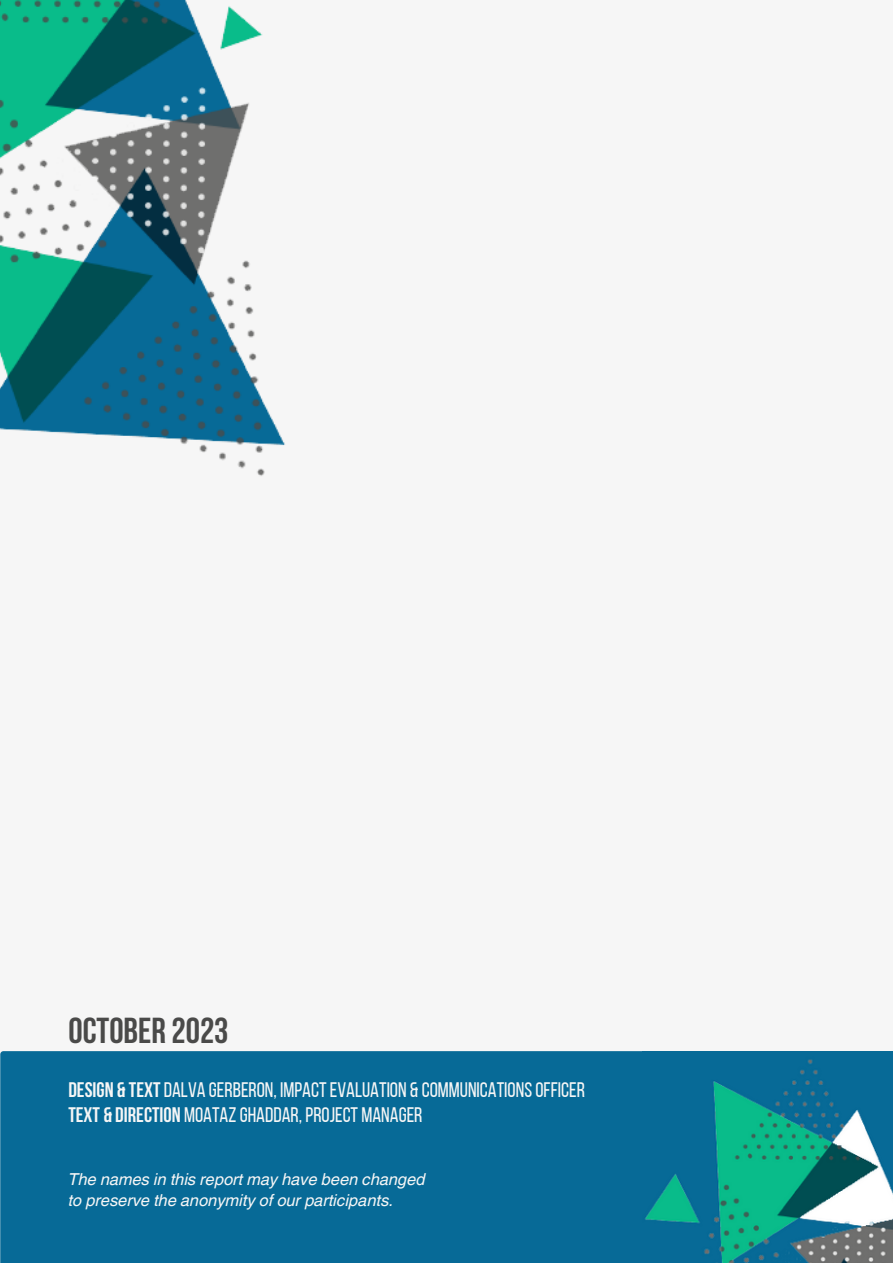
<style>
.page{position:relative;width:893px;height:1264px;background:#fff}
.page>*{position:absolute;margin:0;border:0;box-sizing:border-box;transform-origin:0 0}
.t1{font:700 36px "Bebas Neue";color:#4a4a49}
.t2{font:21px "Bebas Neue";color:#f6f6f6}
.t3{font:italic 16.5px "Helvetica World";color:#f6f6f6}
.s1{font-weight:700}
</style>
<div class="page">
<div style="left:0;top:0;width:892px;height:1262px;background:#f6f6f6"></div>
<img style="left:0;top:0;width:285px;height:476px">
<div style="left:0;top:1051px;width:642px;height:211px;background:#076a97"></div>
<img style="left:642px;top:1051px;width:250px;height:211px">
<p class="t1" style="left:68px;top:1016px;width:162px">OCTOBER 2023</p>
<p class="t2" style="left:68px;top:1081px;width:518px"><span class="s1">DESIGN &amp; TEXT</span> DALVA GERBERON, IMPACTEVALUATION &amp; COMMUNICATIONSOFFICER</p>
<p class="t2" style="left:68px;top:1106px;width:355px"><span class="s1">TEXT &amp; DIRECTION</span> MOATAZGHADDAR, PROJECT MANAGER</p>
<p class="t3" style="left:68px;top:1165px;width:359px">The names in this report may have been changed</p>
<p class="t3" style="left:68px;top:1186px;width:327px">to preserve the anonymity of our participants.</p>
</div>
